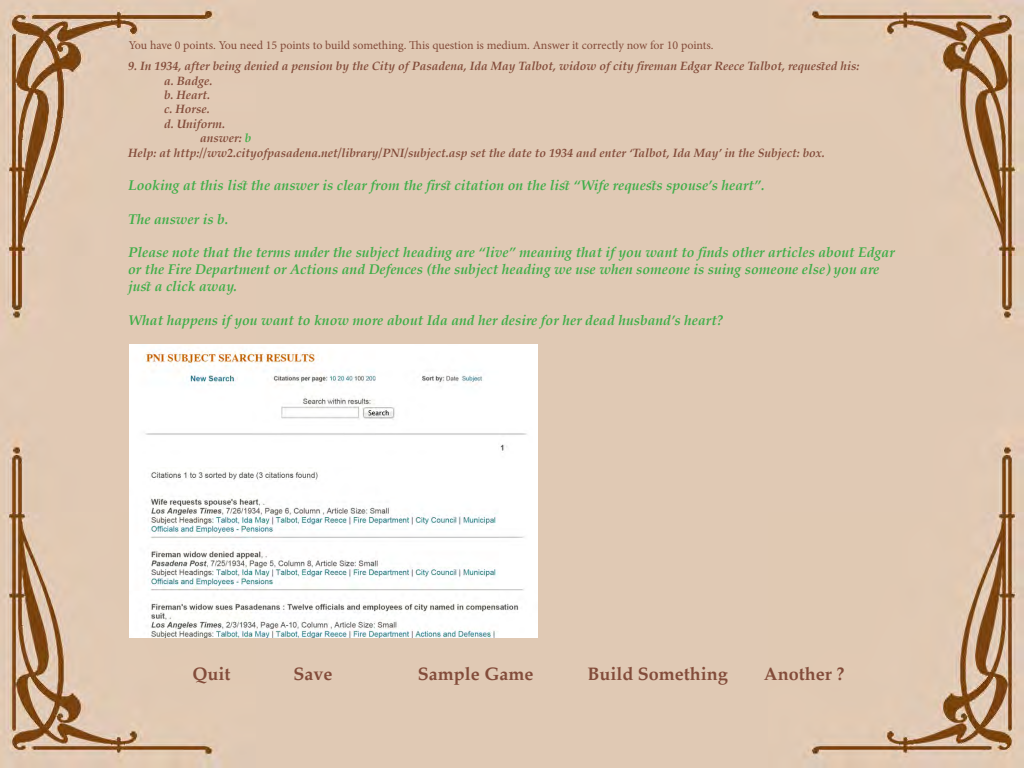
<style>
.page{position:relative;width:1024px;height:768px;background:#fff}
.page>*{position:absolute;margin:0;border:0;box-sizing:border-box;transform-origin:0 0}
.t1{font:700 18px "Palatino";color:#834c3a}
.t2{font:italic 700 14px/16.8px "Palatino";color:#40ae49}
.t3{font:italic 700 12px "Palatino";color:#834c3a}
.t4{font:12px "Minion Pro";letter-spacing:-.005em;color:#834c3a}
.s1{color:#40ae49}
</style>
<div class="page">
<img style="left:0;top:0;width:1024px;height:768px">
<img style="left:130px;top:345px;width:408px;height:292px">
<p class="t4" style="left:129px;top:37px;width:586px">You have 0 points. You need 15 points to build something. This question is medium. Answer it correctly now for 10 points.</p>
<p class="t3" style="left:128px;top:56px;width:733px">9. In 1934, after being denied a pension by the City of Pasadena, Ida May Talbot, widow of city fireman Edgar Reece Talbot, requested his:</p>
<p class="t3" style="left:164px;top:71px;width:50px">a. Badge.</p>
<p class="t3" style="left:164px;top:85px;width:48px">b. Heart.</p>
<p class="t3" style="left:164px;top:99px;width:47px">c. Horse.</p>
<p class="t3" style="left:164px;top:114px;width:63px">d. Uniform.</p>
<p class="t3" style="left:200px;top:128px;width:53px">answer: <span class="s1">b</span></p>
<p class="t3" style="left:128px;top:143px;width:698px">Help: at http://ww2.cityofpasadena.net/library/PNI/subject.asp set the date to 1934 and enter ‘Talbot, Ida May’ in the Subject: box.</p>
<p class="t2" style="left:128px;top:177px;width:638px">Looking at this list the answer is clear from the first citation on the list “Wife requests spouse’s heart”.</p>
<p class="t2" style="left:128px;top:211px;width:102px">The answer is b.</p>
<p class="t2" style="left:128px;top:244px;width:768px">Please note that the terms under the subject heading are “live” meaning that if you want to finds other articles about Edgar or the Fire Department or Actions and Defences (the subject heading we use when someone is suing someone else) you are just a click away.</p>
<p class="t2" style="left:128px;top:311px;width:596px">What happens if you want to know more about Ida and her desire for her dead husband’s heart?</p>
<p class="t1" style="left:192px;top:658px;width:39px">Quit</p>
<p class="t1" style="left:293px;top:658px;width:41px">Save</p>
<p class="t1" style="left:418px;top:658px;width:117px">Sample Game</p>
<p class="t1" style="left:587px;top:658px;width:142px">Build Something</p>
<p class="t1" style="left:764px;top:658px;width:82px">Another ?</p>
</div>
